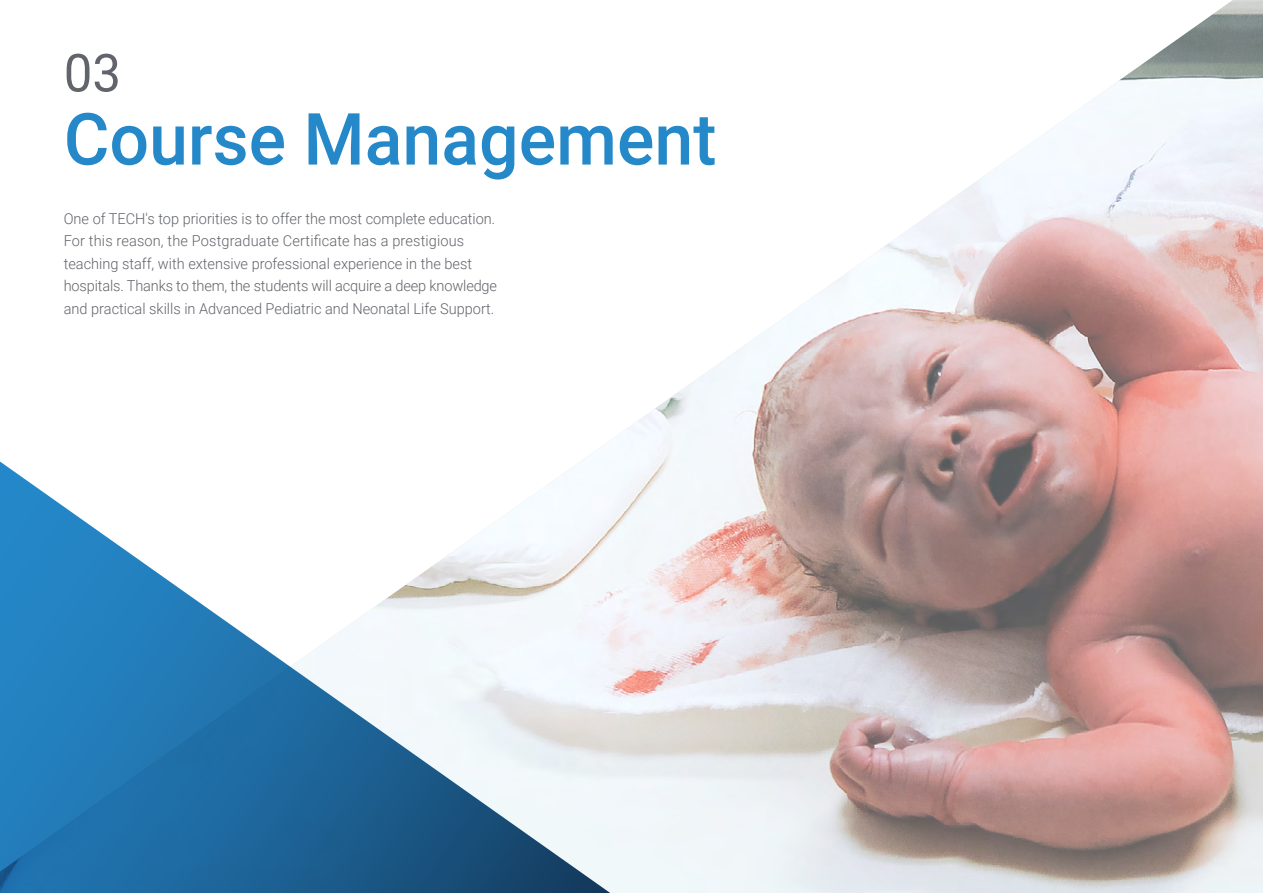
<style>
.page{position:relative;width:1263px;height:893px;background:#fff}
.page>*{position:absolute;margin:0;border:0;box-sizing:border-box;transform-origin:0 0}
.t1{font:500 72px "Roboto";color:#2488c9}
.t2{font:52.5px "Roboto";color:#61646a}
.t3{font:300 15px/22.5px "Roboto";color:#61646a}
</style>
<div class="page">
<img style="left:603px;top:0;width:660px;height:893px">
<svg style="left:0;top:446px;width:640px;height:447px"></svg>
<h2 class="t2" style="left:64px;top:36px;width:59px">03</h2>
<h1 class="t1" style="left:64px;top:89px;width:654px">Course Management</h1>
<p class="t3" style="left:64px;top:207px;width:435px">One of TECH's top priorities is to offer the most complete education.<br>For this reason, the Postgraduate Certificate has a prestigious teaching staff, with extensive professional experience in the best hospitals. Thanks to them, the students will acquire a deep knowledge and practical skills in Advanced Pediatric and Neonatal Life Support.</p>
</div>
